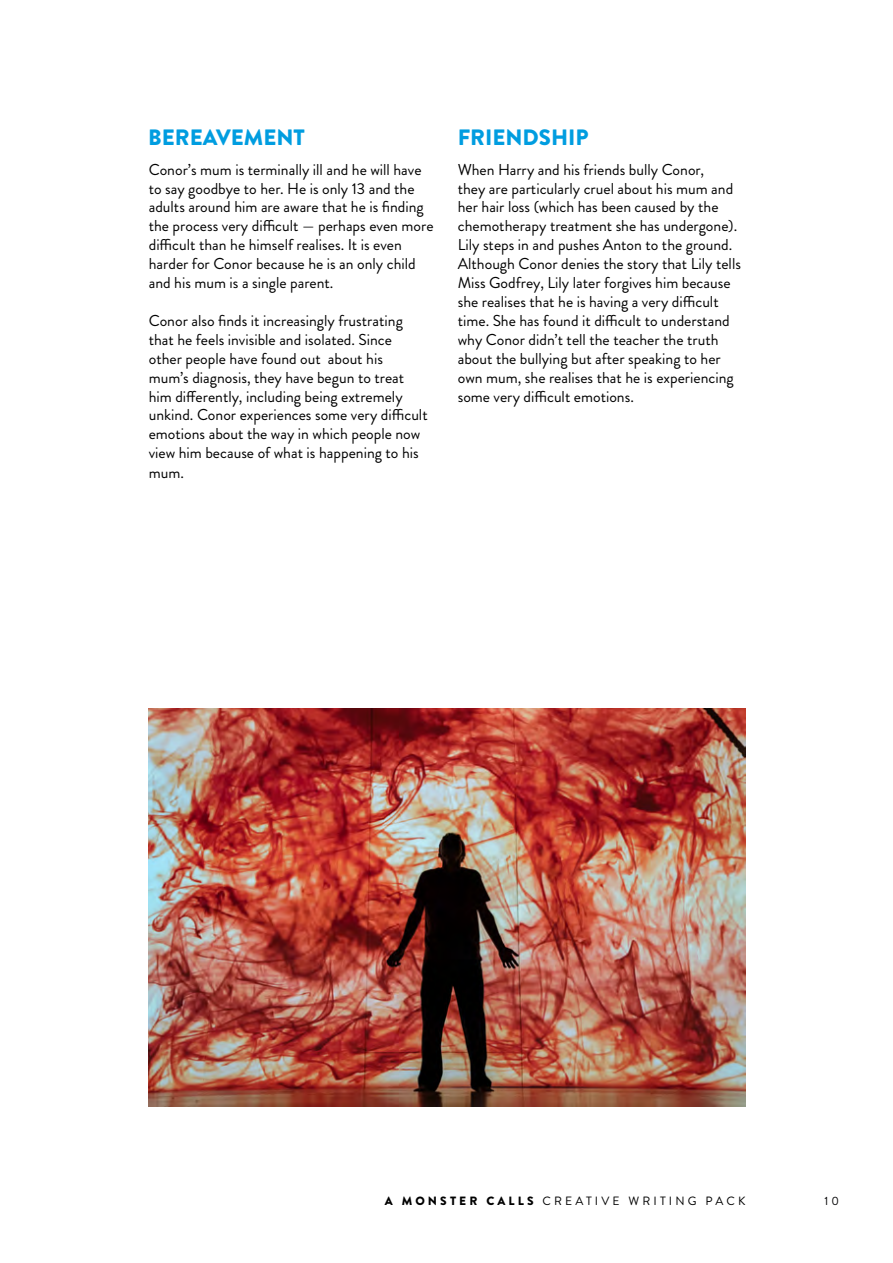
<style>
.page{position:relative;width:893px;height:1263px;background:#fff}
.page>*{position:absolute;margin:0;border:0;box-sizing:border-box;transform-origin:0 0}
.t1{font:900 22.2px "Brandon Grotesque";color:#009de0}
.t2{font:15.75px/18.9px "Brandon Grotesque";color:#000}
.t3{font:12px "Brandon Grotesque";letter-spacing:.26em;color:#000}
.t4{font:12px "Brandon Grotesque";color:#020203}
.s1{font-weight:900}
</style>
<div class="page">
<img style="left:149px;top:708px;width:597px;height:398px">
<h1 class="t1" style="left:148px;top:122px;width:158px">BEREAVEMENT</h1>
<p class="t2" style="left:149px;top:160px;width:286px">Conor’s mum is terminally ill and he will have to say goodbye to her. He is only 13 and the adults around him are aware that he is finding the process very difficult — perhaps even more difficult than he himself realises. It is even harder for Conor because he is an only child and his mum is a single parent.</p>
<p class="t2" style="left:149px;top:311px;width:280px">Conor also finds it increasingly frustrating that he feels invisible and isolated. Since other people have found out about his<br>mum’s diagnosis, they have begun to treat him differently, including being extremely unkind. Conor experiences some very difficult emotions about the way in which people now view him because of what is happening to his mum.</p>
<h1 class="t1" style="left:458px;top:122px;width:132px">FRIENDSHIP</h1>
<p class="t2" style="left:458px;top:160px;width:285px">When Harry and his friends bully Conor,<br>they are particularly cruel about his mum and her hair loss (which has been caused by the chemotherapy treatment she has undergone).<br>Lily steps in and pushes Anton to the ground.<br>Although Conor denies the story that Lily tells Miss Godfrey, Lily later forgives him because she realises that he is having a very difficult time. She has found it difficult to understand why Conor didn’t tell the teacher the truth about the bullying but after speaking to her own mum, she realises that he is experiencing some very difficult emotions.</p>
<p class="t3" style="left:385px;top:1192px;width:362px"><span class="s1">A MONSTER CALLS</span> CREATIVE WRITING PACK</p>
<p class="t4" style="left:824px;top:1192px;width:16px">1 0</p>
</div>
